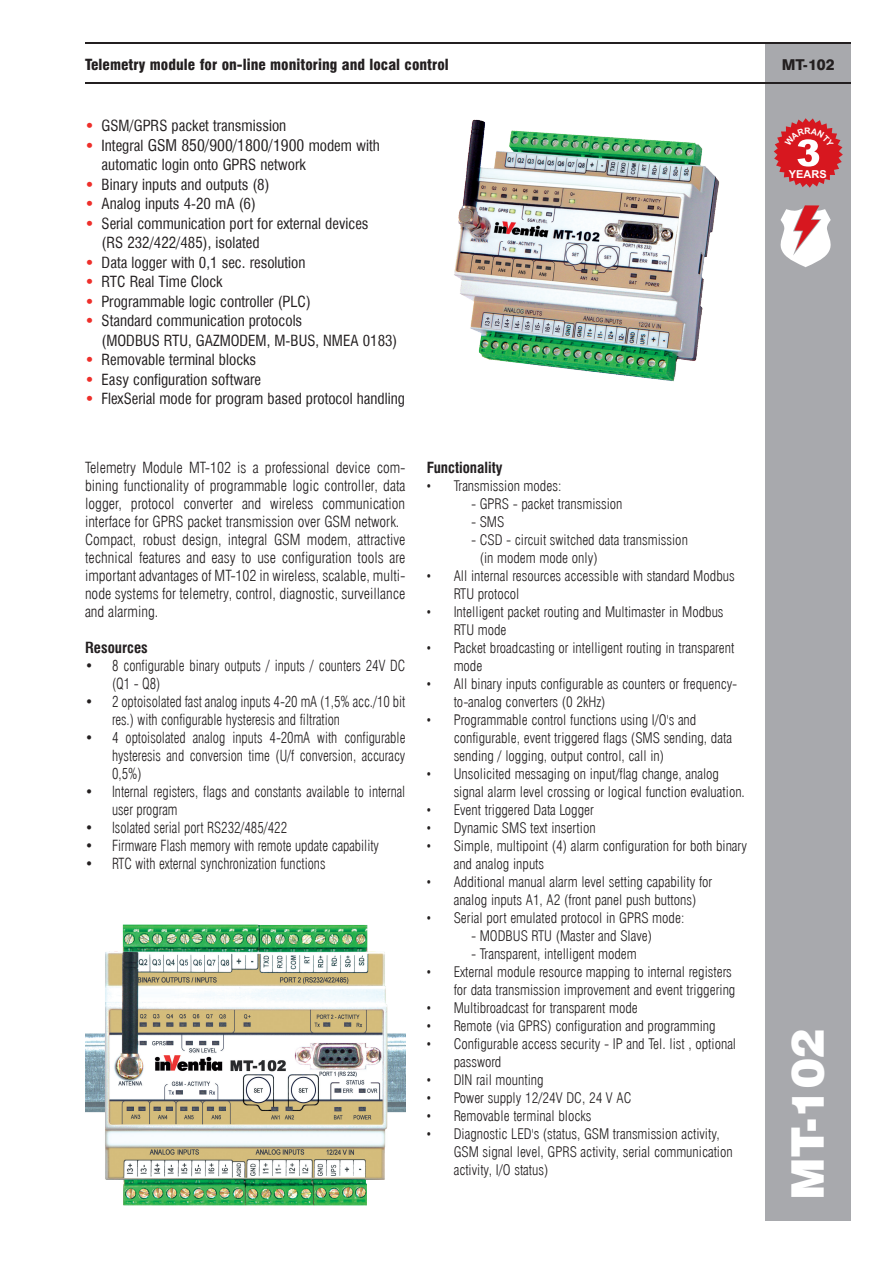
<style>
.page{position:relative;width:893px;height:1263px;background:#fff}
.page>*{position:absolute;margin:0;border:0;box-sizing:border-box;transform-origin:0 0}
.t1{font:45px "Swis 721 Blk EU";color:#fff}
.t2{font:15.75px "Swis 721 Cn EU";color:#231f20}
.t3{font:15px/18px "Swis 721 Lt Cn EU";color:#231f20;scale:.92 1}
.t4{font:15px/18px "Swis 721 Lt Cn EU";color:#231f20}
.t5{font:15px/19.5px "Swis 721 Cn EU";color:#231f20}
.t6{font:15px "Swis 721 Blk Cn EU";color:#231f20}
.t7{font:700 15px "Swis 721 Cn EU";color:#231f20}
.t8{font:15px "Swis 721 Hv EU";color:#231f20}
.t9{font:14.25px/18px "Swis 721 Lt Cn EU";color:#231f20}
.t10{font:700 10.95px "Arial";color:#fff}
.s1{font-size:15px}
.s2{font-family:"Arial Narrow"}
</style>
<div class="page">
<div style="left:765px;top:43px;width:85px;height:1177px;background:#a8a9ad"></div>
<hr style="left:85px;top:43px;width:765px;height:1px;background:#231f20">
<hr style="left:85px;top:82px;width:765px;height:2px;background:#231f20">
<img style="left:454px;top:119px;width:266px;height:263px">
<img style="left:85px;top:924px;width:321px;height:282px">
<svg style="left:780px;top:205px;width:51px;height:62px"></svg>
<svg style="left:774px;top:118px;width:69px;height:70px"></svg>
<p class="t6" style="left:85px;top:55px;width:365px">Telemetry module for on-line monitoring and local control</p>
<p class="t8" style="left:782px;top:55px;width:54px">MT-102</p>
<p class="t5" style="left:102px;top:116px;width:186px">GSM/GPRS packet transmission</p>
<p class="t2" style="left:102px;top:135px;width:280px"><span class="s1">Integral</span> GSM 850/900/1800/1900 <span class="s1">modem with</span></p>
<p class="t5" style="left:102px;top:155px;width:305px">automatic login onto GPRS network<br>Binary inputs and outputs (8)<br>Analog inputs 4-20 mA (6)<br>Serial communication port for external devices<br>(RS 232/422/485), isolated<br>Data logger with 0,1 sec. resolution<br>RTC Real Time Clock<br>Programmable logic controller (PLC)<br>Standard communication protocols<br>(MODBUS RTU, GAZMODEM, M-BUS, NMEA 0183)<br>Removable terminal blocks<br>Easy configuration software<br>FlexSerial mode for program based protocol handling</p>
<p class="t10" style="left:789px;top:166px;width:39px">YEARS</p>
<p class="t4" style="left:85px;top:458px;width:322px">Telemetry Module MT-102 is a professional device com&shy;bining functionality of programmable logic controller, data logger, protocol converter and wireless communication interface for GPRS packet transmission over GSM network.<br>Compact, robust design, integral GSM modem, attractive technical features and easy to use configuration tools are important advantages of MT-102 in wireless, scalable, multi&shy;node systems for telemetry, control, diagnostic, surveillance and alarming.</p>
<p class="t7" style="left:85px;top:638px;width:64px">Resources</p>
<p class="t3" style="left:112px;top:656px;width:320px;text-indent:-27px">• 8 configurable binary outputs / inputs / counters 24V DC (Q1 - Q8)</p>
<p class="t3" style="left:112px;top:692px;width:320px;text-indent:-27px">• 2 optoisolated fast analog inputs 4-20 mA (1,5% acc./10 bit res.) with configurable hysteresis and filtration</p>
<p class="t3" style="left:112px;top:728px;width:320px;text-align:justify;text-indent:-27px">• 4 optoisolated analog inputs 4-20mA with configurable hysteresis and conversion time (U/f conversion, accuracy 0,5%)</p>
<p class="t3" style="left:112px;top:782px;width:320px;text-indent:-27px">• Internal registers, flags and constants available to internal user program</p>
<p class="t3" style="left:85px;top:818px;width:221px">• Isolated serial port RS232/485/422</p>
<p class="t3" style="left:85px;top:836px;width:321px">• Firmware Flash memory with remote update capability</p>
<p class="t3" style="left:85px;top:854px;width:263px">• RTC with external synchronization functions</p>
<p class="t7" style="left:427px;top:458px;width:77px">Functionality</p>
<p class="t9" style="left:427px;top:477px;width:136px"><span class="s2">•</span> Transmission modes:</p>
<p class="t9" style="left:471px;top:495px;width:153px">- GPRS - packet transmission</p>
<p class="t9" style="left:471px;top:513px;width:35px">- SMS</p>
<p class="t9" style="left:480px;top:531px;width:210px;text-indent:-9px">- CSD - circuit switched data transmission (in modem mode only)</p>
<p class="t9" style="left:454px;top:567px;width:283px;text-indent:-27px"><span class="s2">•</span> All internal resources accessible with standard Modbus<br>RTU protocol</p>
<p class="t9" style="left:454px;top:603px;width:271px;text-indent:-27px"><span class="s2">•</span> Intelligent packet routing and Multimaster in Modbus<br>RTU mode</p>
<p class="t9" style="left:454px;top:639px;width:282px;text-indent:-27px"><span class="s2">•</span> Packet broadcasting or intelligent routing in transparent mode</p>
<p class="t9" style="left:454px;top:675px;width:285px;text-indent:-27px"><span class="s2">•</span> All binary inputs configurable as counters or frequency&shy;to-analog converters (0 2kHz)</p>
<p class="t9" style="left:454px;top:711px;width:280px;text-indent:-27px"><span class="s2">•</span> Programmable control functions using I/O's and configurable, event triggered flags (SMS sending, data sending / logging, output control, call in)</p>
<p class="t9" style="left:454px;top:765px;width:293px;text-indent:-27px"><span class="s2">•</span> Unsolicited messaging on input/flag change, analog signal alarm level crossing or logical function evaluation.</p>
<p class="t9" style="left:427px;top:801px;width:169px"><span class="s2">•</span> Event triggered Data Logger</p>
<p class="t9" style="left:427px;top:819px;width:171px"><span class="s2">•</span> Dynamic SMS text insertion</p>
<p class="t9" style="left:454px;top:837px;width:295px;text-indent:-27px"><span class="s2">•</span> Simple, multipoint (4) alarm configuration for both binary and analog inputs</p>
<p class="t9" style="left:454px;top:873px;width:260px;text-indent:-27px"><span class="s2">•</span> Additional manual alarm level setting capability for analog inputs A1, A2 (front panel push buttons)</p>
<p class="t9" style="left:427px;top:909px;width:259px"><span class="s2">•</span> Serial port emulated protocol in GPRS mode:</p>
<p class="t9" style="left:471px;top:927px;width:183px">- MODBUS RTU (Master and Slave)</p>
<p class="t9" style="left:471px;top:945px;width:167px">- Transparent, intelligent modem</p>
<p class="t9" style="left:427px;top:963px;width:310px;text-align:right"><span class="s2">•</span> External module resource mapping to internal registers for data transmission improvement and event triggering</p>
<p class="t9" style="left:427px;top:999px;width:213px"><span class="s2">•</span> Multibroadcast for transparent mode</p>
<p class="t9" style="left:427px;top:1017px;width:291px"><span class="s2">•</span> Remote (via GPRS) configuration and programming</p>
<p class="t9" style="left:454px;top:1035px;width:284px;text-indent:-27px"><span class="s2">•</span> Configurable access security - IP and Tel. list , optional password</p>
<p class="t9" style="left:427px;top:1071px;width:119px"><span class="s2">•</span> DIN rail mounting</p>
<p class="t9" style="left:427px;top:1089px;width:206px"><span class="s2">•</span> Power supply 12/24V DC, 24 V AC</p>
<p class="t9" style="left:427px;top:1107px;width:166px"><span class="s2">•</span> Removable terminal blocks</p>
<p class="t9" style="left:454px;top:1125px;width:281px;text-indent:-27px"><span class="s2">•</span> Diagnostic LED's (status, GSM transmission activity,<br>GSM signal level, GPRS activity, serial communication activity, I/O status)</p>
<h1 class="t1" style="left:779px;top:1200px;width:173px;rotate:-90deg">MT-102</h1>
</div>
